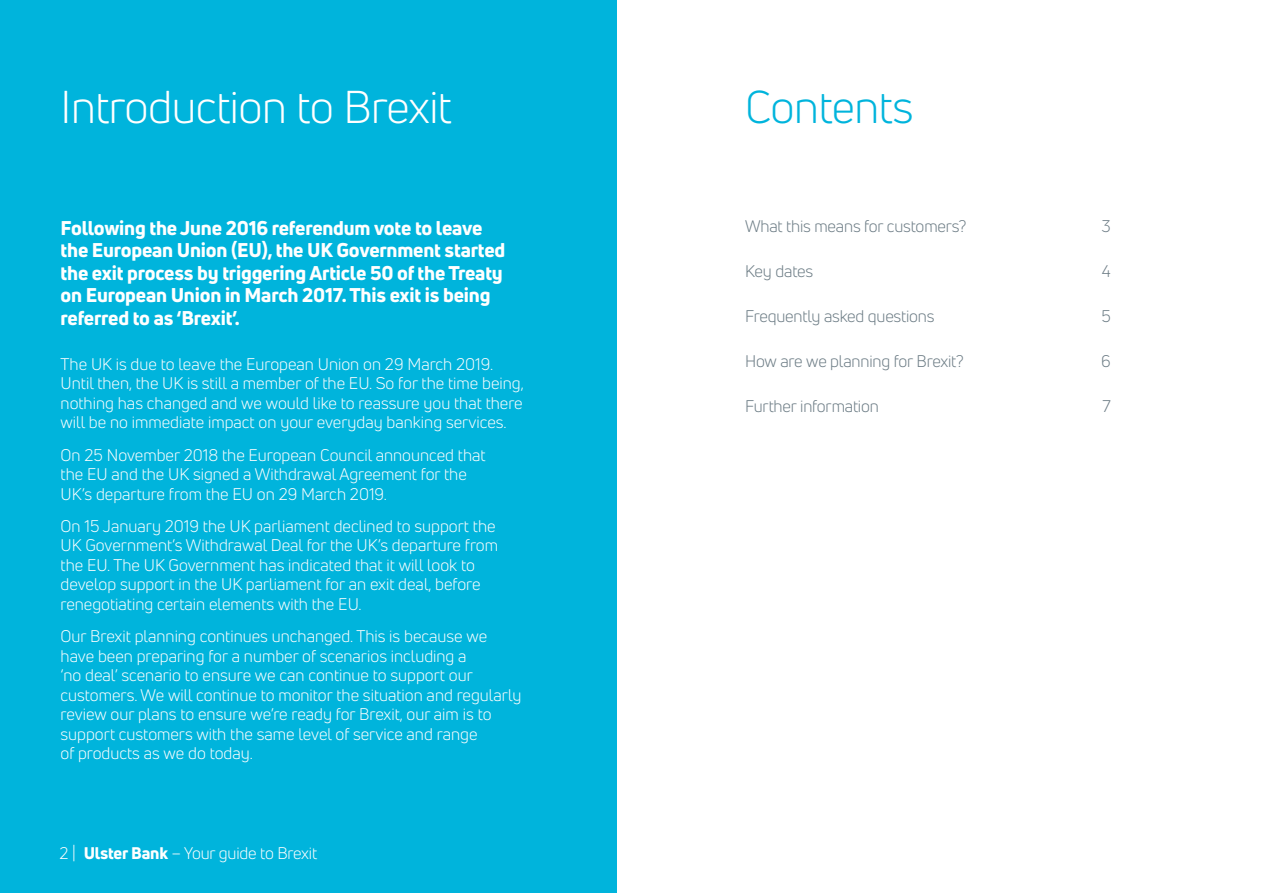
<style>
.page{position:relative;width:1263px;height:893px;background:#fff}
.page>*{position:absolute;margin:0;border:0;box-sizing:border-box;transform-origin:0 0}
.t1{font:45px "Uni Neue";letter-spacing:-.01em;color:#fff}
.t2{font:45px "Uni Neue";letter-spacing:-.01em;color:#00b4dc}
.t3{font:800 19.5px/22.5px "Uni Neue";letter-spacing:-.01em;color:#fff}
.t4{font:16.5px/19.5px "Uni Neue";color:#fff}
.t5{font:16.5px "Uni Neue";letter-spacing:-.01em;color:#6b7b84}
.s1{font-weight:800}
</style>
<div class="page">
<div style="left:0;top:0;width:617px;height:893px;background:#00b4dc"></div>
<h1 class="t1" style="left:61px;top:80px;width:393px">Introduction to Brexit</h1>
<p class="t3" style="left:61px;top:216px;width:446px">Following the June 2016 referendum vote to leave the European Union (EU), the UK Government started the exit process by triggering Article 50 of the Treaty on European Union in March 2017. This exit is being referred to as ‘Brexit’.</p>
<p class="t4" style="left:61px;top:354px;width:465px">The UK is due to leave the European Union on 29 March 2019.<br>Until then, the UK is still a member of the EU. So for the time being, nothing has changed and we would like to reassure you that there will be no immediate impact on your everyday banking services.</p>
<p class="t4" style="left:61px;top:445px;width:427px">On 25 November 2018 the European Council announced that the EU and the UK signed a Withdrawal Agreement for the<br>UK’s departure from the EU on 29 March 2019.</p>
<p class="t4" style="left:61px;top:516px;width:439px">On 15 January 2019 the UK parliament declined to support the UK Government’s Withdrawal Deal for the UK’s departure from the EU. The UK Government has indicated that it will look to develop support in the UK parliament for an exit deal, before renegotiating certain elements with the EU.</p>
<p class="t4" style="left:61px;top:626px;width:462px">Our Brexit planning continues unchanged. This is because we have been preparing for a number of scenarios including a<br>‘no deal’ scenario to ensure we can continue to support our customers. We will continue to monitor the situation and regularly review our plans to ensure we’re ready for Brexit, our aim is to support customers with the same level of service and range<br>of products as we do today.</p>
<p class="t4" style="left:60px;top:843px;width:259px">2 | <span class="s1">Ulster Bank</span> – Your guide to Brexit</p>
<h1 class="t2" style="left:745px;top:80px;width:170px">Contents</h1>
<p class="t5" style="left:745px;top:216px;width:223px">What this means for customers?</p>
<p class="t5" style="left:1101px;top:216px;width:11px">3</p>
<p class="t5" style="left:745px;top:261px;width:70px">Key dates</p>
<p class="t5" style="left:1102px;top:261px;width:10px">4</p>
<p class="t5" style="left:745px;top:306px;width:191px">Frequently asked questions</p>
<p class="t5" style="left:1101px;top:306px;width:11px">5</p>
<p class="t5" style="left:745px;top:351px;width:220px">How are we planning for Brexit?</p>
<p class="t5" style="left:1101px;top:351px;width:11px">6</p>
<p class="t5" style="left:745px;top:396px;width:135px">Further information</p>
<p class="t5" style="left:1102px;top:396px;width:10px">7</p>
</div>
